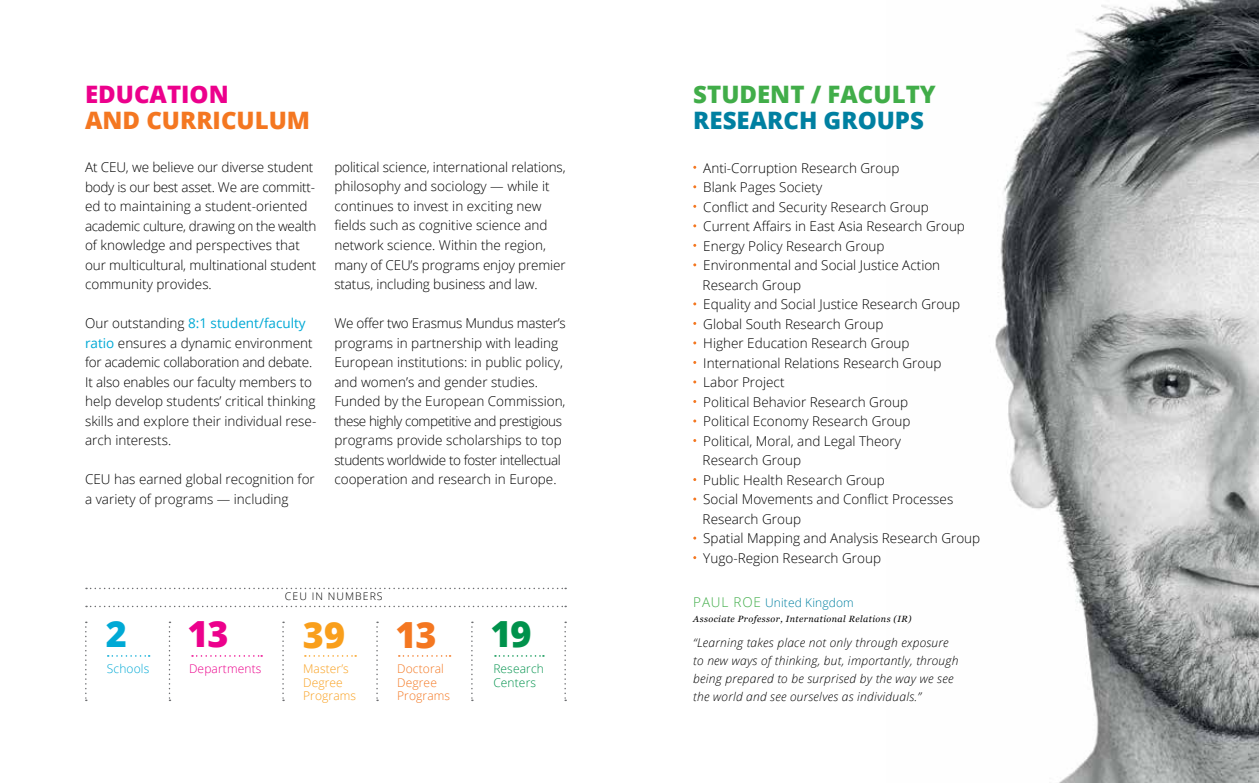
<style>
.page{position:relative;width:1259px;height:783px;background:#fff}
.page>*{position:absolute;margin:0;border:0;box-sizing:border-box;transform-origin:0 0}
.t1{font:800 36px "Open Sans";color:#f47721}
.t2{font:800 36px "Open Sans";color:#ec008c}
.t3{font:800 36px "Open Sans";color:#00924c}
.t4{font:800 36px "Open Sans";color:#f99f1c}
.t5{font:800 36px "Open Sans";color:#00a9d5}
.t6{font:800 24px "Open Sans";color:#41ad49}
.t7{font:800 24px "Open Sans";color:#0080a1}
.t8{font:800 24px "Open Sans";color:#f47721}
.t9{font:800 24px "Open Sans";color:#ec008c}
.t10{font:300 13.5px/19.5px "Open Sans";color:#000}
.t11{font:italic 300 12px/18px "Open Sans";letter-spacing:.02em;color:#000}
.t12{font:300 12px/13.5px "Open Sans";letter-spacing:.01em;color:#f47721}
.t13{font:300 12px/13.5px "Open Sans";letter-spacing:.01em;color:#f99f1c}
.t14{font:300 12px "Open Sans";letter-spacing:.01em;color:#0080a1}
.t15{font:300 12px/13.5px "Open Sans";letter-spacing:.01em;color:#00924c}
.t16{font:300 12px "Open Sans";letter-spacing:.01em;color:#ec008c}
.t17{font:300 12px "Open Sans";letter-spacing:.01em;color:#00a9d5}
.t18{font:300 10.5px "Open Sans";letter-spacing:.1em;color:#000}
.t19{font:italic 9px "Georgia";letter-spacing:.05em;color:#000}
.s1{font-weight:400;color:#00a9d5}
.s2{font-size:13.5px;color:#41ad49}
</style>
<div class="page">
<img style="left:995px;top:0;width:264px;height:782px">
<svg style="left:108px;top:655px;width:42px;height:1px"></svg>
<svg style="left:399px;top:655px;width:51px;height:1px"></svg>
<svg style="left:192px;top:655px;width:70px;height:1px"></svg>
<svg style="left:495px;top:655px;width:49px;height:1px"></svg>
<svg style="left:305px;top:655px;width:51px;height:1px"></svg>
<svg style="left:85px;top:621px;width:2px;height:80px"></svg>
<svg style="left:169px;top:621px;width:1px;height:80px"></svg>
<svg style="left:282px;top:621px;width:2px;height:80px"></svg>
<svg style="left:376px;top:621px;width:2px;height:80px"></svg>
<svg style="left:471px;top:621px;width:2px;height:80px"></svg>
<svg style="left:564px;top:621px;width:2px;height:80px"></svg>
<svg style="left:86px;top:587px;width:480px;height:2px"></svg>
<svg style="left:86px;top:605px;width:480px;height:2px"></svg>
<h2 class="t9" style="left:85px;top:76px;width:145px">EDUCATION</h2>
<h2 class="t8" style="left:85px;top:102px;width:226px">AND CURRICULUM</h2>
<p class="t10" style="left:85px;top:157px;width:233px">At CEU, we believe our diverse student body is our best asset. We are committ&shy;ed to maintaining a student-oriented academic culture, drawing on the wealth of knowledge and perspectives that our multicultural, multinational student community provides.</p>
<p class="t10" style="left:85px;top:313px;width:233px">Our outstanding <span class="s1">8:1 student/faculty ratio</span> ensures a dynamic environment for academic collaboration and debate.<br>It also enables our faculty members to help develop students’ critical thinking skills and explore their individual rese&shy;arch interests.</p>
<p class="t10" style="left:85px;top:469px;width:231px">CEU has earned global recognition for a variety of programs — including</p>
<p class="t10" style="left:334px;top:157px;width:233px">political science, international relations, philosophy and sociology — while it continues to invest in exciting new fields such as cognitive science and network science. Within the region, many of CEU’s programs enjoy premier status, including business and law.</p>
<p class="t10" style="left:334px;top:313px;width:233px">We offer two Erasmus Mundus master’s programs in partnership with leading European institutions: in public policy, and women’s and gender studies.<br>Funded by the European Commission, these highly competitive and prestigious programs provide scholarships to top students worldwide to foster intellectual cooperation and research in Europe.</p>
<h1 class="t5" style="left:106px;top:607px;width:23px">2</h1>
<p class="t17" style="left:107px;top:660px;width:44px">Schools</p>
<h1 class="t2" style="left:188px;top:606px;width:43px">13</h1>
<p class="t16" style="left:189px;top:660px;width:74px">Departments</p>
<p class="t18" style="left:285px;top:589px;width:99px">CEU IN NUMBERS</p>
<h1 class="t4" style="left:303px;top:607px;width:44px">39</h1>
<p class="t13" style="left:303px;top:661px;width:55px">Master’s<br>Degree<br>Programs</p>
<h1 class="t1" style="left:395px;top:607px;width:43px">13</h1>
<p class="t12" style="left:397px;top:661px;width:55px">Doctoral<br>Degree<br>Programs</p>
<h1 class="t3" style="left:490px;top:606px;width:43px">19</h1>
<p class="t15" style="left:493px;top:661px;width:52px">Research<br>Centers</p>
<h2 class="t6" style="left:693px;top:76px;width:244px">STUDENT / FACULTY</h2>
<h2 class="t7" style="left:693px;top:102px;width:232px">RESEARCH GROUPS</h2>
<p class="t10" style="left:702px;top:157px;width:279px">Anti-Corruption Research Group<br>Blank Pages Society<br>Conflict and Security Research Group<br>Current Affairs in East Asia Research Group<br>Energy Policy Research Group<br>Environmental and Social Justice Action<br>Research Group<br>Equality and Social Justice Research Group<br>Global South Research Group<br>Higher Education Research Group<br>International Relations Research Group<br>Labor Project<br>Political Behavior Research Group<br>Political Economy Research Group<br>Political, Moral, and Legal Theory<br>Research Group<br>Public Health Research Group<br>Social Movements and Conflict Processes<br>Research Group<br>Spatial Mapping and Analysis Research Group<br>Yugo-Region Research Group</p>
<p class="t14" style="left:693px;top:594px;width:162px"><span class="s2">PAUL ROE</span> United Kingdom</p>
<p class="t19" style="left:693px;top:612px;width:220px">Associate Professor, International Relations (IR)</p>
<p class="t11" style="left:693px;top:633px;width:267px">“Learning takes place not only through exposure to new ways of thinking, but, importantly, through being prepared to be surprised by the way we see the world and see ourselves as individuals.”</p>
</div>
